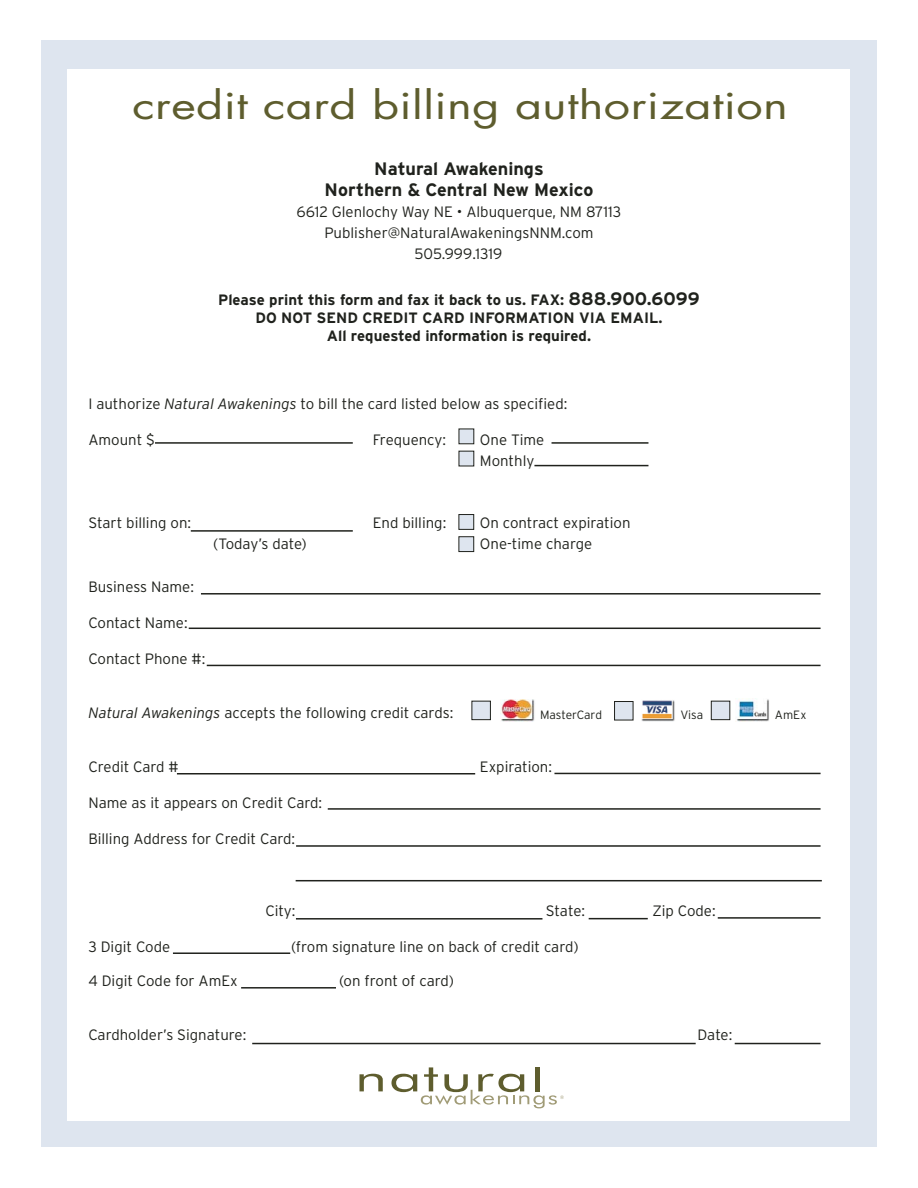
<style>
.page{position:relative;width:918px;height:1188px;background:#fff}
.page>*{position:absolute;margin:0;border:0;box-sizing:border-box;transform-origin:0 0}
.t1{font:37.5px "Futura Std";letter-spacing:.01em;color:#5e5d2e;scale:1.25 1}
.t2{font:700 18px/21px "Interstate";color:#20221d;text-align:center}
.t3{font:300 15px/21px "Interstate";color:#20221d;text-align:center}
.t4{font:700 15px/18px "Interstate";color:#20221d;text-align:center}
.t5{font:300 12px "Interstate";letter-spacing:-.01em;color:#20221d}
.s1{font-size:18px}
.s2{font-style:italic}
</style>
<div class="page">
<div style="left:41px;top:40px;width:836px;height:1108px;background:#dee5ef"></div>
<div style="left:67px;top:69px;width:783px;height:1051px;background:#fff"></div>
<svg style="left:360px;top:1074px;width:23px;height:17px"></svg>
<svg style="left:391px;top:1067px;width:173px;height:41px"></svg>
<hr style="left:155px;top:442px;width:198px;height:2px;background:#20221d">
<hr style="left:191px;top:530px;width:162px;height:2px;background:#20221d">
<hr style="left:177px;top:773px;width:298px;height:2px;background:#20221d">
<hr style="left:554px;top:773px;width:267px;height:1px;background:#20221d">
<hr style="left:328px;top:808px;width:493px;height:2px;background:#20221d">
<hr style="left:296px;top:845px;width:525px;height:2px;background:#20221d">
<hr style="left:296px;top:880px;width:526px;height:1px;background:#20221d">
<hr style="left:552px;top:442px;width:96px;height:2px;background:#20221d">
<hr style="left:534px;top:465px;width:114px;height:1px;background:#20221d">
<hr style="left:201px;top:593px;width:620px;height:2px;background:#20221d">
<hr style="left:189px;top:628px;width:632px;height:1px;background:#20221d">
<hr style="left:207px;top:665px;width:614px;height:1px;background:#20221d">
<div style="left:459px;top:429px;width:15px;height:15px;background:#dee5ef"></div>
<div style="left:459px;top:451px;width:15px;height:15px;background:#dee5ef"></div>
<div style="left:459px;top:537px;width:15px;height:15px;background:#dee5ef"></div>
<div style="left:459px;top:537px;width:15px;height:15px;border:1px solid #20221d"></div>
<div style="left:459px;top:515px;width:15px;height:14px;background:#dee5ef"></div>
<div style="left:459px;top:514px;width:15px;height:16px;border:1px solid #20221d"></div>
<hr style="left:173px;top:952px;width:117px;height:2px;background:#20221d">
<hr style="left:241px;top:987px;width:95px;height:2px;background:#20221d">
<hr style="left:252px;top:1043px;width:444px;height:1px;background:#20221d">
<hr style="left:735px;top:1043px;width:86px;height:1px;background:#20221d">
<hr style="left:296px;top:918px;width:246px;height:2px;background:#20221d">
<hr style="left:589px;top:918px;width:59px;height:1px;background:#20221d">
<hr style="left:718px;top:917px;width:103px;height:2px;background:#20221d">
<img style="left:500px;top:699px;width:35px;height:22px">
<img style="left:642px;top:700px;width:33px;height:22px">
<img style="left:737px;top:699px;width:32px;height:22px">
<div style="left:615px;top:702px;width:18px;height:18px;background:#dee5ef"></div>
<div style="left:614px;top:701px;width:19px;height:19px;border:1px solid #20221d"></div>
<div style="left:711px;top:701px;width:19px;height:19px;background:#dee5ef"></div>
<div style="left:711px;top:701px;width:19px;height:19px;border:1px solid #20221d"></div>
<div style="left:472px;top:701px;width:18px;height:19px;background:#dee5ef"></div>
<div style="left:472px;top:701px;width:19px;height:19px;border:1px solid #20221d"></div>
<h1 class="t1" style="left:133px;top:81px;width:526px">credit card billing authorization</h1>
<p class="t2" style="left:325px;top:158px;width:270px">Natural Awakenings<br>Northern &amp; Central New Mexico</p>
<p class="t3" style="left:297px;top:201px;width:326px">6612 Glenlochy Way NE • Albuquerque, NM 87113<br>Publisher@NaturalAwakeningsNNM.com<br>505.999.1319</p>
<p class="t4" style="left:218px;top:290px;width:483px">Please print this form and fax it back to us. FAX: <span class="s1">888.900.6099<br></span>DO NOT SEND CREDIT CARD INFORMATION VIA EMAIL.<br>All requested information is required.</p>
<p class="t3" style="left:88px;top:393px;width:480px">I authorize <span class="s2">Natural Awakenings</span> to bill the card listed below as specified:</p>
<p class="t3" style="left:88px;top:429px;width:68px">Amount $</p>
<p class="t3" style="left:373px;top:429px;width:75px">Frequency:</p>
<p class="t3" style="left:480px;top:429px;width:66px;text-align:left">One Time<br>Monthly</p>
<p class="t3" style="left:88px;top:512px;width:104px">Start billing on:</p>
<p class="t3" style="left:373px;top:512px;width:75px">End billing:</p>
<p class="t3" style="left:480px;top:512px;width:152px">On contract expiration</p>
<p class="t3" style="left:213px;top:533px;width:95px">(Today’s date)</p>
<p class="t3" style="left:480px;top:533px;width:114px">One-time charge</p>
<p class="t3" style="left:88px;top:576px;width:107px">Business Name:</p>
<p class="t3" style="left:88px;top:612px;width:101px">Contact Name:</p>
<p class="t3" style="left:88px;top:648px;width:118px">Contact Phone #:</p>
<p class="t3" style="left:88px;top:702px;width:366px"><span class="s2">Natural Awakenings</span> accepts the following credit cards:</p>
<p class="t5" style="left:540px;top:708px;width:63px">MasterCard</p>
<p class="t5" style="left:680px;top:708px;width:24px">Visa</p>
<p class="t5" style="left:775px;top:708px;width:33px">AmEx</p>
<p class="t3" style="left:88px;top:756px;width:92px">Credit Card #</p>
<p class="t3" style="left:480px;top:756px;width:74px">Expiration:</p>
<p class="t3" style="left:88px;top:792px;width:235px">Name as it appears on Credit Card:</p>
<p class="t3" style="left:88px;top:828px;width:208px">Billing Address for Credit Card:</p>
<p class="t3" style="left:265px;top:900px;width:32px">City:</p>
<p class="t3" style="left:546px;top:900px;width:41px">State:</p>
<p class="t3" style="left:652px;top:900px;width:65px">Zip Code:</p>
<p class="t3" style="left:88px;top:936px;width:83px">3 Digit Code</p>
<p class="t3" style="left:291px;top:936px;width:289px">(from signature line on back of credit card)</p>
<p class="t3" style="left:88px;top:970px;width:151px">4 Digit Code for AmEx</p>
<p class="t3" style="left:339px;top:970px;width:116px">(on front of card)</p>
<p class="t3" style="left:88px;top:1024px;width:159px">Cardholder’s Signature:</p>
<p class="t3" style="left:697px;top:1024px;width:36px">Date:</p>
</div>
